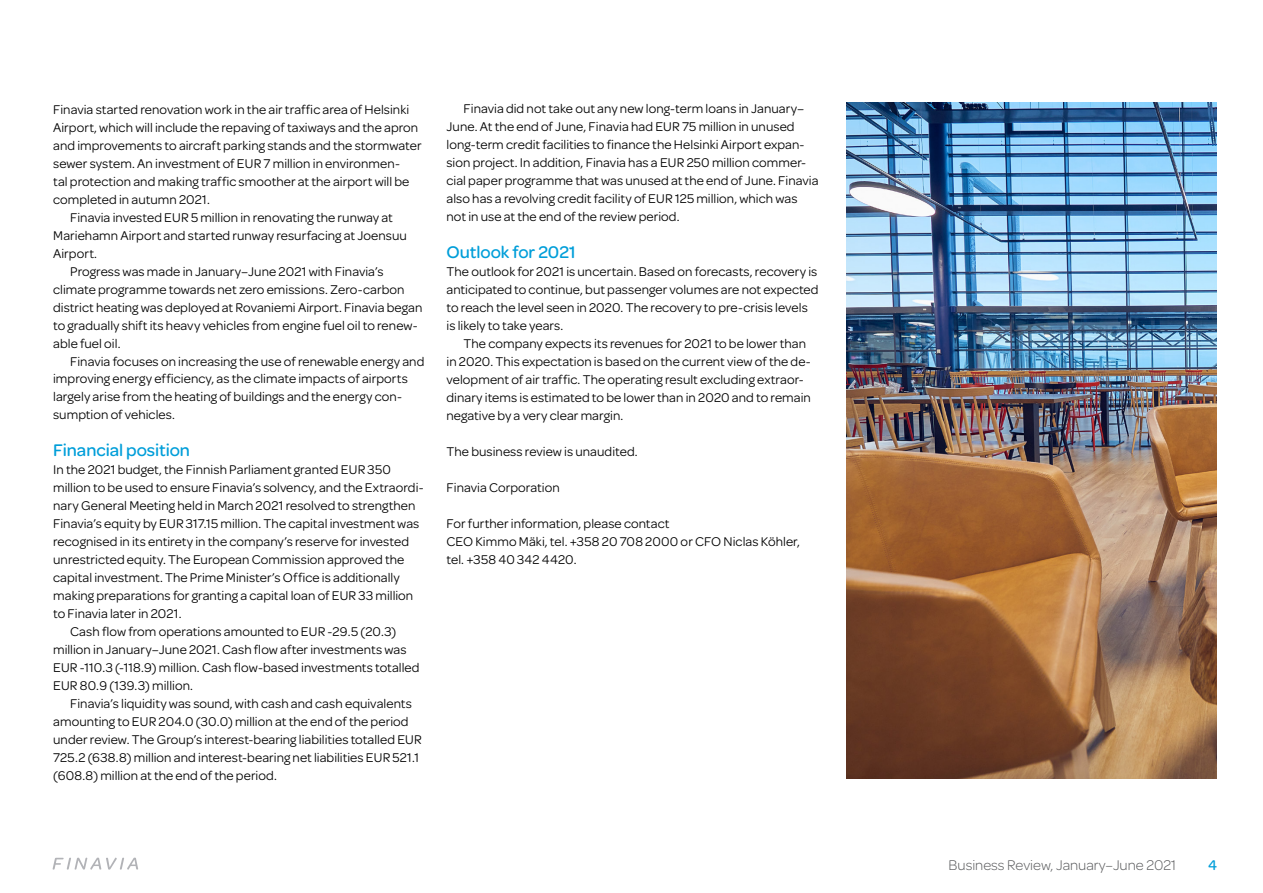
<style>
.page{position:relative;width:1263px;height:893px;background:#fff}
.page>*{position:absolute;margin:0;border:0;box-sizing:border-box;transform-origin:0 0}
.t1{font:500 18px "Omnes";color:#009ed9}
.t2{font:300 15px "Omnes";color:#57585a}
.t3{font:500 15px "Omnes";color:#009ed9}
.t4{font:13.5px/18px "Omnes";letter-spacing:.005em;color:#000}
</style>
<div class="page">
<svg style="left:53px;top:858px;width:85px;height:12px"></svg>
<img style="left:846px;top:103px;width:370px;height:676px">
<p class="t4" style="left:53px;top:99px;width:357px">Finavia started renovation work in the air traffic area of Helsinki</p>
<p class="t4" style="left:53px;top:117px;width:367px">Airport, which will include the repaving of taxiways and the apron</p>
<p class="t4" style="left:53px;top:135px;width:370px">and improvements to aircraft parking stands and the stormwater</p>
<p class="t4" style="left:53px;top:153px;width:348px">sewer system. An investment of EUR 7 million in environmen-</p>
<p class="t4" style="left:53px;top:171px;width:358px">tal protection and making traffic smoother at the airport will be</p>
<p class="t4" style="left:53px;top:189px;width:158px">completed in autumn 2021.</p>
<p class="t4" style="left:70px;top:207px;width:324px">Finavia invested EUR 5 million in renovating the runway at</p>
<p class="t4" style="left:53px;top:225px;width:355px">Mariehamn Airport and started runway resurfacing at Joensuu</p>
<p class="t4" style="left:53px;top:243px;width:45px">Airport.</p>
<p class="t4" style="left:70px;top:261px;width:315px">Progress was made in January–June 2021 with Finavia’s</p>
<p class="t4" style="left:53px;top:279px;width:353px">climate programme towards net zero emissions. Zero-carbon</p>
<p class="t4" style="left:53px;top:297px;width:371px">district heating was deployed at Rovaniemi Airport. Finavia began</p>
<p class="t4" style="left:53px;top:315px;width:366px">to gradually shift its heavy vehicles from engine fuel oil to renew-</p>
<p class="t4" style="left:53px;top:333px;width:69px">able fuel oil.</p>
<p class="t4" style="left:70px;top:351px;width:356px">Finavia focuses on increasing the use of renewable energy and</p>
<p class="t4" style="left:53px;top:369px;width:356px">improving energy efficiency, as the climate impacts of airports</p>
<p class="t4" style="left:53px;top:387px;width:350px">largely arise from the heating of buildings and the energy con-</p>
<p class="t4" style="left:53px;top:405px;width:123px">sumption of vehicles.</p>
<h1 class="t1" style="left:53px;top:437px;width:138px">Financial position</h1>
<p class="t4" style="left:53px;top:459px;width:339px">In the 2021 budget, the Finnish Parliament granted EUR 350</p>
<p class="t4" style="left:53px;top:477px;width:372px">million to be used to ensure Finavia’s solvency, and the Extraordi-</p>
<p class="t4" style="left:53px;top:495px;width:364px">nary General Meeting held in March 2021 resolved to strengthen</p>
<p class="t4" style="left:53px;top:513px;width:368px">Finavia’s equity by EUR 317.15 million. The capital investment was</p>
<p class="t4" style="left:53px;top:531px;width:357px">recognised in its entirety in the company’s reserve for invested</p>
<p class="t4" style="left:53px;top:549px;width:353px">unrestricted equity. The European Commission approved the</p>
<p class="t4" style="left:53px;top:567px;width:348px">capital investment. The Prime Minister’s Office is additionally</p>
<p class="t4" style="left:53px;top:585px;width:362px">making preparations for granting a capital loan of EUR 33 million</p>
<p class="t4" style="left:53px;top:603px;width:130px">to Finavia later in 2021.</p>
<p class="t4" style="left:70px;top:621px;width:328px">Cash flow from operations amounted to EUR -29.5 (20.3)</p>
<p class="t4" style="left:53px;top:639px;width:355px">million in January–June 2021. Cash flow after investments was</p>
<p class="t4" style="left:53px;top:657px;width:368px">EUR -110.3 (-118.9) million. Cash flow-based investments totalled</p>
<p class="t4" style="left:53px;top:675px;width:141px">EUR 80.9 (139.3) million.</p>
<p class="t4" style="left:70px;top:693px;width:343px">Finavia’s liquidity was sound, with cash and cash equivalents</p>
<p class="t4" style="left:53px;top:711px;width:357px">amounting to EUR 204.0 (30.0) million at the end of the period</p>
<p class="t4" style="left:53px;top:729px;width:370px">under review. The Group’s interest-bearing liabilities totalled EUR</p>
<p class="t4" style="left:53px;top:747px;width:368px">725.2 (638.8) million and interest-bearing net liabilities EUR 521.1</p>
<p class="t4" style="left:53px;top:765px;width:225px">(608.8) million at the end of the period.</p>
<p class="t4" style="left:446px;top:99px;width:373px;text-indent:17px">Finavia did not take out any new long-term loans in January– June. At the end of June, Finavia had EUR 75 million in unused long-term credit facilities to finance the Helsinki Airport expan&shy;sion project. In addition, Finavia has a EUR 250 million commer&shy;cial paper programme that was unused at the end of June. Finavia also has a revolving credit facility of EUR 125 million, which was not in use at the end of the review period.</p>
<h1 class="t1" style="left:446px;top:239px;width:131px">Outlook for 2021</h1>
<p class="t4" style="left:446px;top:261px;width:374px">The outlook for 2021 is uncertain. Based on forecasts, recovery is anticipated to continue, but passenger volumes are not expected to reach the level seen in 2020. The recovery to pre-crisis levels is likely to take years.</p>
<p class="t4" style="left:446px;top:333px;width:366px;text-indent:17px">The company expects its revenues for 2021 to be lower than in 2020. This expectation is based on the current view of the de&shy;velopment of air traffic. The operating result excluding extraor&shy;dinary items is estimated to be lower than in 2020 and to remain negative by a very clear margin.</p>
<p class="t4" style="left:446px;top:441px;width:193px">The business review is unaudited.</p>
<p class="t4" style="left:446px;top:477px;width:115px">Finavia Corporation</p>
<p class="t4" style="left:446px;top:513px;width:355px">For further information, please contact<br>CEO Kimmo Mäki, tel. +358 20 708 2000 or CFO Niclas Köhler, tel. +358 40 342 4420.</p>
<p class="t2" style="left:949px;top:855px;width:229px">Business Review, January–June 2021</p>
<p class="t3" style="left:1208px;top:854px;width:10px">4</p>
</div>
